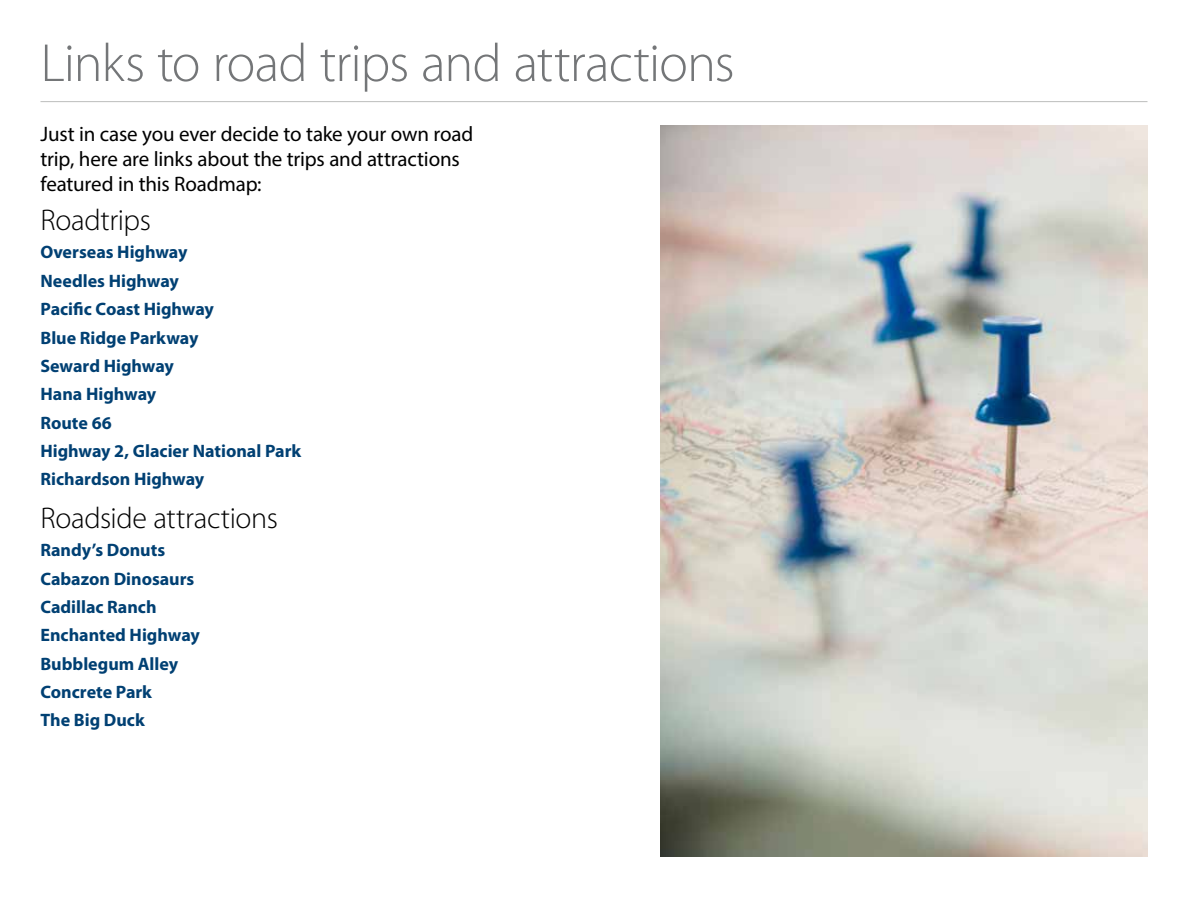
<style>
.page{position:relative;width:1188px;height:918px;background:#fff}
.page>*{position:absolute;margin:0;border:0;box-sizing:border-box;transform-origin:0 0}
.t1{font:300 54px "Myriad Pro";letter-spacing:-.02em;color:#747678}
.t2{font:300 30px "Myriad Pro";letter-spacing:-.01em;color:#000}
.t3{font:21px/25.2px "Myriad Pro";letter-spacing:-.01em;color:#000}
.t4{font:700 18px/28.3px "Myriad Pro";color:#004073}
</style>
<div class="page">
<hr style="left:40px;top:101px;width:1108px;height:1px;background:#bcbdbc">
<img style="left:660px;top:125px;width:488px;height:732px">
<h1 class="t1" style="left:40px;top:31px;width:696px">Links to road trips and attractions</h1>
<p class="t3" style="left:40px;top:121px;width:434px">Just in case you ever decide to take your own road trip, here are links about the trips and attractions featured in this Roadmap:</p>
<h2 class="t2" style="left:40px;top:202px;width:112px">Roadtrips</h2>
<p class="t4" style="left:40px;top:238px;width:262px">Overseas Highway<br>Needles Highway<br>Pacific Coast Highway<br>Blue Ridge Parkway<br>Seward Highway<br>Hana Highway<br>Route 66<br>Highway 2, Glacier National Park<br>Richardson Highway</p>
<h2 class="t2" style="left:40px;top:500px;width:239px">Roadside attractions</h2>
<p class="t4" style="left:40px;top:536px;width:161px">Randy’s Donuts<br>Cabazon Dinosaurs<br>Cadillac Ranch<br>Enchanted Highway<br>Bubblegum Alley<br>Concrete Park<br>The Big Duck</p>
</div>
